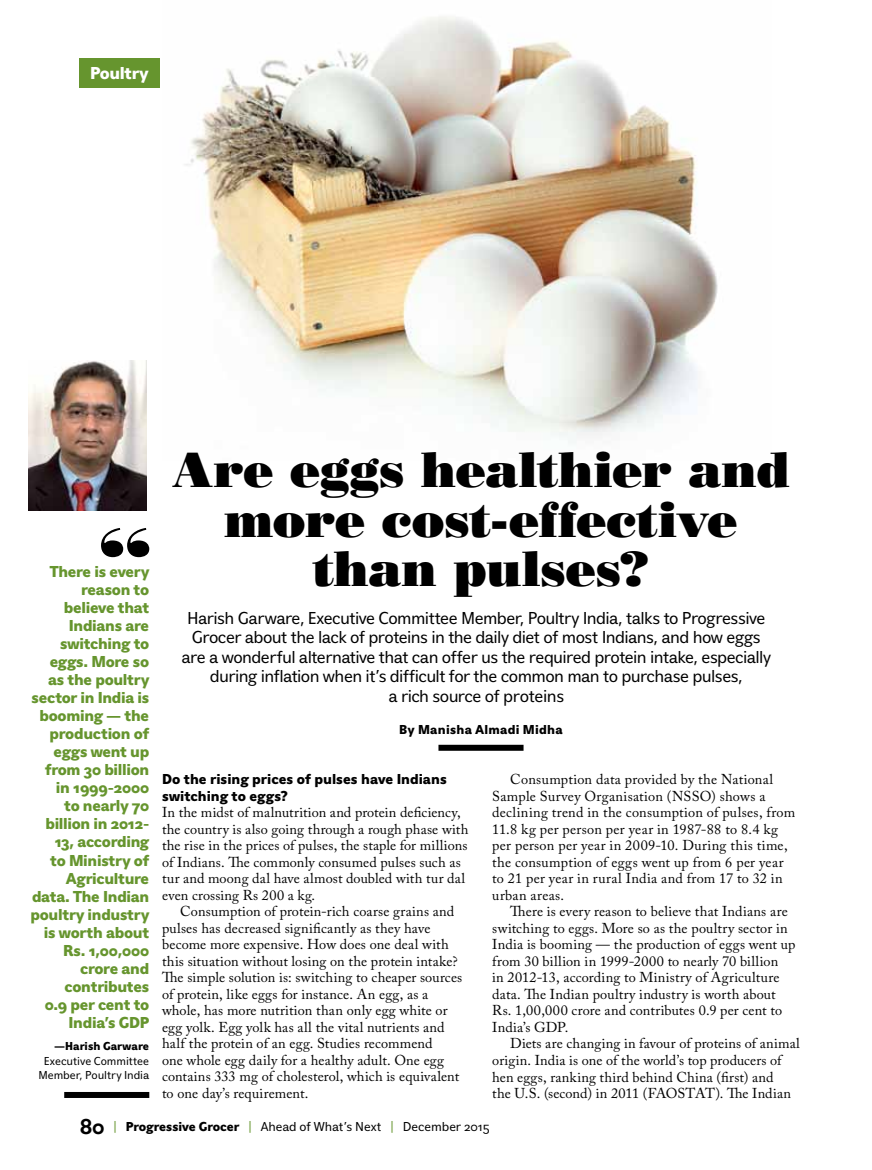
<style>
.page{position:relative;width:872px;height:1170px;background:#fff}
.page>*{position:absolute;margin:0;border:0;box-sizing:border-box;transform-origin:0 0}
.t1{font:49.5px/49.5px "Bodoni Poster";letter-spacing:-.01em;color:#000;text-align:center}
.t2{font:18px/19.5px "Eau Naturelle Sans";letter-spacing:-.035em;color:#000;text-align:center}
.t3{font:800 18px "Eau Naturelle Sans";letter-spacing:-.015em;color:#fff}
.t4{font:800 16.5px/18px "Eau Naturelle Sans";letter-spacing:-.02em;color:#66952e;text-align:right}
.t5{font:800 15px/16.5px "Eau Naturelle Sans";letter-spacing:-.005em;color:#000}
.t6{font:14.25px/16.5px "Adobe Caslon Pro";letter-spacing:.01em;color:#000}
.t7{font:13.5px "Eau Naturelle Sans";letter-spacing:-.005em;color:#000}
.t8{font:800 13.5px "Eau Naturelle Sans";letter-spacing:.02em;color:#000}
.t9{font:12px/14.4px "Eau Naturelle Sans";letter-spacing:-.01em;color:#000;text-align:center}
.t10{font:800 12px "Eau Naturelle Sans";letter-spacing:.005em;color:#000}
.s1{font-weight:700;font-size:22.5px}
.s2{font-weight:500;color:#66952e}
.s3{font-weight:800}
</style>
<div class="page">
<img style="left:185px;top:16px;width:533px;height:427px">
<img style="left:29px;top:360px;width:117px;height:150px">
<svg style="left:101px;top:528px;width:48px;height:29px"></svg>
<div style="left:64px;top:1091px;width:85px;height:6px;background:#000"></div>
<div style="left:438px;top:744px;width:85px;height:6px;background:#000"></div>
<div style="left:80px;top:58px;width:80px;height:30px;background:#66952e"></div>
<p class="t3" style="left:90px;top:63px;width:60px">Poultry</p>
<p class="t4" style="left:31px;top:562px;width:120px">There is every reason to believe that<br>Indians are switching to eggs. More so as the poultry sector in India is booming — the production of eggs went up from 30 billion in 1999-2000<br>to nearly 70 billion in 2012-<br>13, according<br>to Ministry of<br>Agriculture data. The Indian poultry industry is worth about<br>Rs. 1,00,000 crore and contributes<br>0.9 per cent to<br>India’s GDP</p>
<p class="t10" style="left:54px;top:1039px;width:97px">—Harish Garware</p>
<p class="t9" style="left:38px;top:1053px;width:112px">Executive Committee<br>Member, Poultry India</p>
<h1 class="t1" style="left:172px;top:444px;width:619px">Are eggs healthier and more cost-effective than pulses?</h1>
<p class="t2" style="left:182px;top:608px;width:591px">Harish Garware, Executive Committee Member, Poultry India, talks to Progressive Grocer about the lack of proteins in the daily diet of most Indians, and how eggs are a wonderful alternative that can offer us the required protein intake, especially during inflation when it’s difficult for the common man to purchase pulses,<br>a rich source of proteins</p>
<p class="t8" style="left:399px;top:722px;width:165px">By Manisha Almadi Midha</p>
<p class="t5" style="left:162px;top:771px;width:286px">Do the rising prices of pulses have Indians switching to eggs?</p>
<p class="t6" style="left:162px;top:804px;width:308px">In the midst of malnutrition and protein deficiency, the country is also going through a rough phase with the rise in the prices of pulses, the staple for millions of Indians. The commonly consumed pulses such as tur and moong dal have almost doubled with tur dal even crossing Rs 200 a kg.</p>
<p class="t6" style="left:162px;top:903px;width:302px;text-indent:18px">Consumption of protein-rich coarse grains and pulses has decreased significantly as they have become more expensive. How does one deal with this situation without losing on the protein intake?<br>The simple solution is: switching to cheaper sources of protein, like eggs for instance. An egg, as a whole, has more nutrition than only egg white or egg yolk. Egg yolk has all the vital nutrients and half the protein of an egg. Studies recommend<br>one whole egg daily for a healthy adult. One egg contains 333 mg of cholesterol, which is equivalent to one day’s requirement.</p>
<p class="t6" style="left:492px;top:771px;width:304px;text-indent:18px">Consumption data provided by the National Sample Survey Organisation (NSSO) shows a declining trend in the consumption of pulses, from 11.8 kg per person per year in 1987-88 to 8.4 kg per person per year in 2009-10. During this time, the consumption of eggs went up from 6 per year to 21 per year in rural India and from 17 to 32 in urban areas.</p>
<p class="t6" style="left:492px;top:903px;width:305px;text-indent:18px">There is every reason to believe that Indians are switching to eggs. More so as the poultry sector in India is booming — the production of eggs went up from 30 billion in 1999-2000 to nearly 70 billion<br>in 2012-13, according to Ministry of Agriculture data. The Indian poultry industry is worth about Rs. 1,00,000 crore and contributes 0.9 per cent to India’s GDP.</p>
<p class="t6" style="left:492px;top:1035px;width:309px;text-indent:18px">Diets are changing in favour of proteins of animal origin. India is one of the world’s top producers of hen eggs, ranking third behind China (first) and<br>the U.S. (second) in 2011 (FAOSTAT). The Indian</p>
<p class="t7" style="left:80px;top:1119px;width:412px"><span class="s1">80</span> <span class="s2">|</span> <span class="s3">Progressive Grocer</span> <span class="s2">|</span> Ahead of What’s Next <span class="s2">|</span> December 2015</p>
</div>
